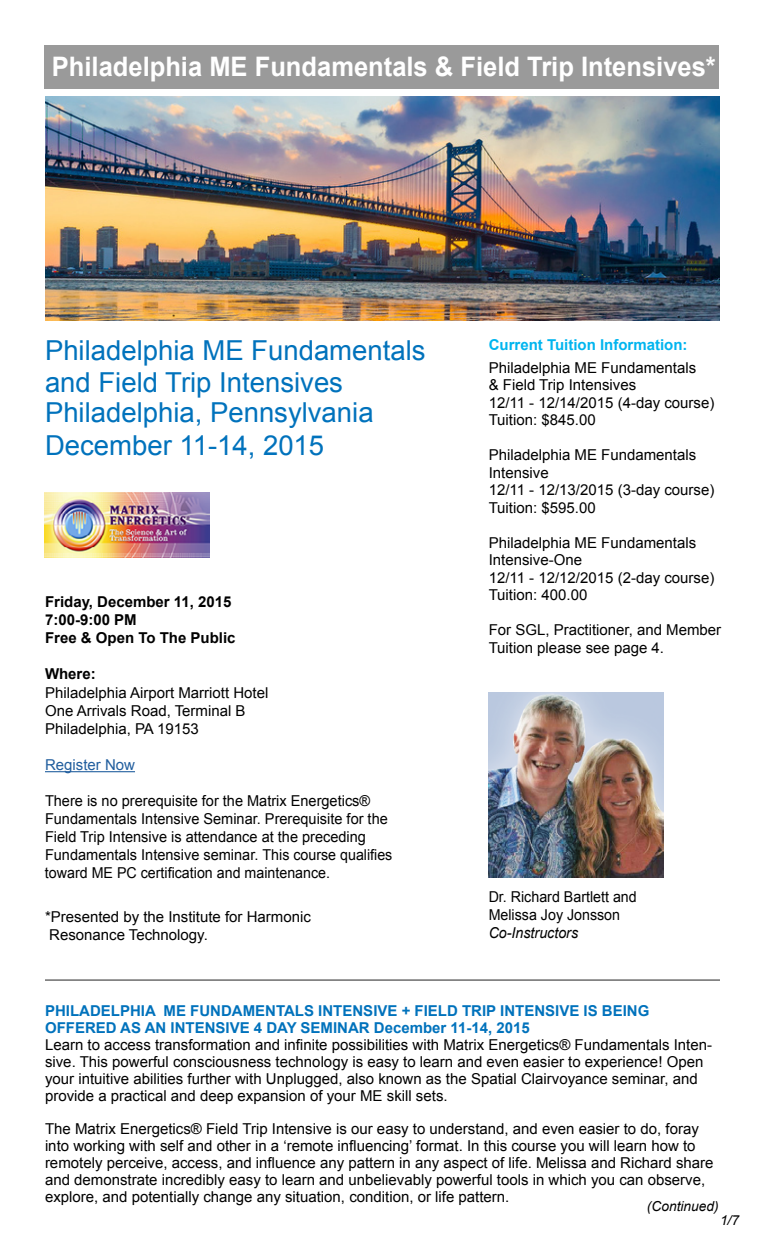
<style>
.page{position:relative;width:765px;height:1260px;background:#fff}
.page>*{position:absolute;margin:0;border:0;box-sizing:border-box;transform-origin:0 0}
.t1{font:27.5px/32.5px "Arial";color:#0072bc}
.t2{font:700 26.88px "Arial";color:#fff;scale:.95 1}
.t3{font:15px/17.5px "Arial";color:#000}
.t4{font:700 15px/16.9px "Arial";color:#0072bc}
.t5{font:700 15px/18px "Arial";color:#000}
.t6{font:15px/18px "Arial";color:#000;scale:.95 1}
.t7{font:700 15px "Arial";color:#00b5ef}
.t8{font:italic 15px "Arial";color:#000;scale:.95 1}
.t9{font:15px "Arial";color:#215e9e}
.t10{font:italic 13.75px "Arial";color:#000}
</style>
<div class="page">
<hr style="left:45px;top:979px;width:675px;height:2px;background:#000">
<img style="left:489px;top:692px;width:174px;height:185px">
<img style="left:45px;top:97px;width:674px;height:223px">
<div style="left:44px;top:45px;width:675px;height:43px;background:#9a9a9a"></div>
<hr style="left:45px;top:771px;width:90px;height:1px;background:#215e9e">
<img style="left:45px;top:492px;width:165px;height:65px">
<h2 class="t2" style="left:52px;top:49px;width:700px">Philadelphia ME Fundamentals &amp; Field Trip Intensives*</h2>
<h1 class="t1" style="left:45px;top:334px;width:382px">Philadelphia ME Fundamentals and Field Trip Intensives</h1>
<h1 class="t1" style="left:45px;top:397px;width:330px">Philadelphia, Pennsylvania<br>December 11-14, 2015</h1>
<p class="t5" style="left:45px;top:594px;width:192px">Friday, December 11, 2015<br>7:00-9:00 PM<br>Free &amp; Open To The Public</p>
<p class="t5" style="left:45px;top:666px;width:52px">Where:</p>
<p class="t3" style="left:45px;top:683px;width:225px;line-height:18.1px">Philadelphia Airport Marriott Hotel<br>One Arrivals Road, Terminal B<br>Philadelphia, PA 19153</p>
<p class="t9" style="left:45px;top:755px;width:92px">Register Now</p>
<p class="t3" style="left:45px;top:792px;width:349px;line-height:18px">There is no prerequisite for the Matrix Energetics® Fundamentals Intensive Seminar. Prerequisite for the Field Trip Intensive is attendance at the preceding Fundamentals Intensive seminar. This course qualifies toward ME PC certification and maintenance.</p>
<p class="t3" style="left:45px;top:908px;width:267px;line-height:18px">*Presented by the Institute for Harmonic<br>Resonance Technology.</p>
<p class="t7" style="left:489px;top:335px;width:200px">Current Tuition Information:</p>
<p class="t3" style="left:489px;top:359px;width:227px">Philadelphia ME Fundamentals<br>&amp; Field Trip Intensives<br>12/11 - 12/14/2015 (4-day course)<br>Tuition: $845.00</p>
<p class="t3" style="left:489px;top:447px;width:227px">Philadelphia ME Fundamentals<br>Intensive<br>12/11 - 12/13/2015 (3-day course)<br>Tuition: $595.00</p>
<p class="t3" style="left:489px;top:534px;width:227px">Philadelphia ME Fundamentals<br>Intensive-One<br>12/11 - 12/12/2015 (2-day course)<br>Tuition: 400.00</p>
<p class="t3" style="left:489px;top:621px;width:234px;line-height:18px">For SGL, Practitioner, and Member<br>Tuition please see page 4.</p>
<p class="t6" style="left:489px;top:888px;width:157px">Dr. Richard Bartlett and<br>Melissa Joy Jonsson</p>
<p class="t8" style="left:489px;top:923px;width:96px">Co-Instructors</p>
<p class="t4" style="left:45px;top:1003px;width:606px">PHILADELPHIA ME FUNDAMENTALS INTENSIVE + FIELD TRIP INTENSIVE IS BEING<br>OFFERED AS AN INTENSIVE 4 DAY SEMINAR December 11-14, 2015</p>
<p class="t3" style="left:45px;top:1036px;width:669px;line-height:16.9px">Learn to access transformation and infinite possibilities with Matrix Energetics® Fundamentals Inten&shy;sive. This powerful consciousness technology is easy to learn and even easier to experience! Open your intuitive abilities further with Unplugged, also known as the Spatial Clairvoyance seminar, and provide a practical and deep expansion of your ME skill sets.</p>
<p class="t3" style="left:45px;top:1121px;width:670px;line-height:16.9px">The Matrix Energetics® Field Trip Intensive is our easy to understand, and even easier to do, foray into working with self and other in a ‘remote influencing’ format. In this course you will learn how to remotely perceive, access, and influence any pattern in any aspect of life. Melissa and Richard share and demonstrate incredibly easy to learn and unbelievably powerful tools in which you can observe, explore, and potentially change any situation, condition, or life pattern.</p>
<p class="t10" style="left:647px;top:1197px;width:73px">(Continued)</p>
<p class="t10" style="left:720px;top:1211px;width:21px">1/7</p>
</div>
